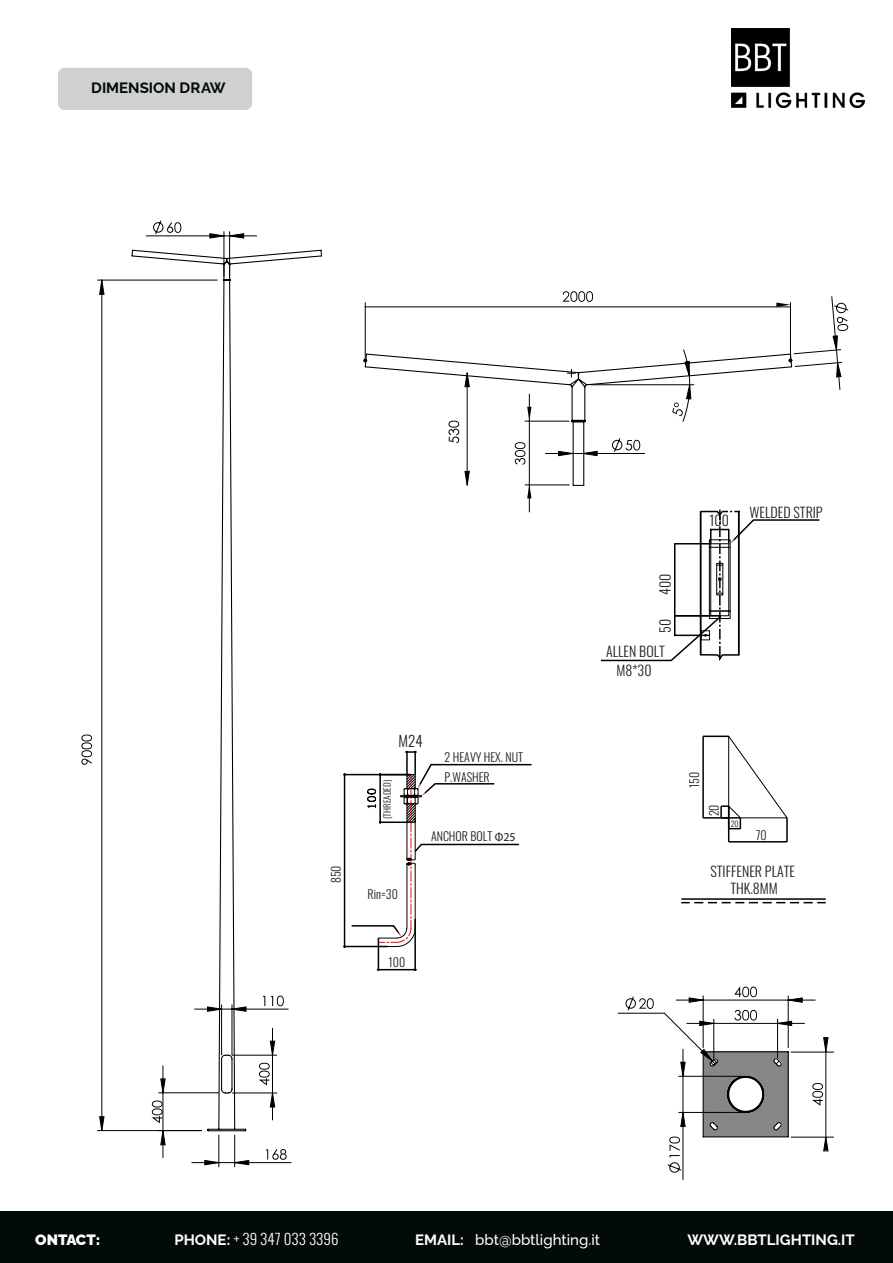
<style>
.page{position:relative;width:893px;height:1263px;background:#fff}
.page>*{position:absolute;margin:0;border:0;box-sizing:border-box;transform-origin:0 0}
.t1{font:500 15px "Raleway";color:#fff}
.t2{font:300 15px "Oswald";color:#fff}
.t3{font:700 15px "Raleway";color:#fff}
.t4{font:700 15px "Raleway";color:#020a0a}
.t5{font:900 15px "Raleway";color:#fff}
.t6{font:300 15px "Oswald";color:#1d1d1b}
.t7{font:300 13.95px/16.8px "Oswald";color:#1d1d1b;text-align:center}
.t8{font:300 12px/20px "Oswald";color:#1d1d1b}
.t9{font:300 9.15px "Oswald";color:#1d1d1b}
.t10{font:300 7.95px "Oswald";color:#1d1d1b}
.s1{font-family:"Myriad Pro";font-weight:400}
.s2{font-family:"Raleway";font-weight:700}
.s3{font-weight:700}
</style>
<div class="page">
<div style="left:58px;top:68px;width:194px;height:42px;background:#d0d0d1;border-radius:7px"></div>
<div style="left:0;top:1212px;width:135px;height:51px;background:#020a0a"></div>
<div style="left:133px;top:1212px;width:760px;height:51px;background:#020a0a"></div>
<img style="left:731px;top:28px;width:133px;height:80px">
<hr style="left:98px;top:1130px;width:103px;height:1px;background:#000">
<hr style="left:98px;top:280px;width:119px;height:1px;background:#000">
<svg style="left:163px;top:1145px;width:1px;height:12px"></svg>
<svg style="left:131px;top:249px;width:191px;height:883px"></svg>
<svg style="left:81px;top:734px;width:11px;height:31px"></svg>
<svg style="left:153px;top:220px;width:28px;height:15px"></svg>
<svg style="left:266px;top:1149px;width:21px;height:11px"></svg>
<svg style="left:263px;top:995px;width:21px;height:11px"></svg>
<svg style="left:99px;top:279px;width:67px;height:866px"></svg>
<hr style="left:221px;top:1005px;width:1px;height:50px;background:#000">
<hr style="left:232px;top:1005px;width:1px;height:50px;background:#000">
<hr style="left:232px;top:1009px;width:56px;height:1px;background:#000">
<hr style="left:224px;top:232px;width:1px;height:44px;background:#000">
<hr style="left:229px;top:232px;width:1px;height:44px;background:#000">
<hr style="left:146px;top:235px;width:78px;height:1px;background:#000">
<hr style="left:232px;top:1055px;width:45px;height:1px;background:#000">
<hr style="left:232px;top:1092px;width:45px;height:1px;background:#000">
<hr style="left:218px;top:1135px;width:1px;height:32px;background:#000">
<hr style="left:234px;top:1135px;width:1px;height:32px;background:#000">
<hr style="left:235px;top:1162px;width:56px;height:1px;background:#000">
<svg style="left:195px;top:1006px;width:52px;height:6px"></svg>
<svg style="left:209px;top:233px;width:48px;height:6px"></svg>
<svg style="left:100px;top:280px;width:65px;height:865px"></svg>
<svg style="left:259px;top:1028px;width:17px;height:92px"></svg>
<svg style="left:192px;top:1159px;width:58px;height:7px"></svg>
<svg style="left:625px;top:996px;width:29px;height:15px"></svg>
<hr style="left:788px;top:996px;width:1px;height:51px;background:#000">
<hr style="left:703px;top:996px;width:1px;height:51px;background:#000">
<hr style="left:683px;top:1112px;width:1px;height:68px;background:#000">
<svg style="left:676px;top:986px;width:139px;height:17px"></svg>
<svg style="left:812px;top:1037px;width:17px;height:115px"></svg>
<hr style="left:618px;top:1013px;width:46px;height:1px;background:#000">
<svg style="left:663px;top:1010px;width:142px;height:163px"></svg>
<hr style="left:825px;top:1051px;width:1px;height:86px;background:#000">
<hr style="left:791px;top:1052px;width:43px;height:1px;background:#000">
<hr style="left:791px;top:1137px;width:43px;height:1px;background:#000">
<hr style="left:414px;top:751px;width:2px;height:24px;background:#000">
<hr style="left:406px;top:751px;width:2px;height:24px;background:#000">
<svg style="left:405px;top:750px;width:12px;height:4px"></svg>
<svg style="left:343px;top:763px;width:189px;height:208px"></svg>
<hr style="left:703px;top:735px;width:26px;height:2px;background:#000">
<hr style="left:703px;top:817px;width:37px;height:2px;background:#000">
<hr style="left:702px;top:736px;width:2px;height:82px;background:#000">
<hr style="left:786px;top:818px;width:2px;height:24px;background:#000">
<hr style="left:728px;top:806px;width:1px;height:36px;background:#000">
<hr style="left:729px;top:841px;width:58px;height:1px;background:#000">
<svg style="left:720px;top:735px;width:68px;height:94px"></svg>
<hr style="left:681px;top:898px;width:145px;height:2px;background:#000">
<svg style="left:681px;top:902px;width:145px;height:1px"></svg>
<svg style="left:363px;top:291px;width:486px;height:371px"></svg>
<p class="t4" style="left:91px;top:76px;width:136px">DIMENSION DRAW</p>
<p class="t8" style="left:325px;top:883px;width:19px;rotate:-90deg">850</p>
<p class="t7" style="left:655px;top:595px;width:23px;rotate:-90deg">400</p>
<p class="t7" style="left:655px;top:632px;width:15px;rotate:-90deg">50</p>
<p class="t7" style="left:606px;top:641px;width:60px">ALLEN BOLT</p>
<p class="t7" style="left:616px;top:660px;width:37px">M8*30</p>
<p class="t7" style="left:709px;top:511px;width:21px">100</p>
<p class="t7" style="left:749px;top:502px;width:75px">WELDED STRIP</p>
<p class="t6" style="left:398px;top:727px;width:26px">M24</p>
<p class="t8" style="left:444px;top:746px;width:80px">2 HEAVY HEX. NUT<br>P.WASHER</p>
<p class="t9" style="left:379px;top:819px;width:41px;rotate:-90deg">(THREADED)</p>
<p class="t8" style="left:683px;top:788px;width:18px;rotate:-90deg">150</p>
<p class="t8" style="left:368px;top:883px;width:32px">Rin=30</p>
<p class="t8" style="left:431px;top:825px;width:86px">ANCHOR BOLT <span class="s1">Φ25</span></p>
<p class="t8" style="left:703px;top:816px;width:14px;rotate:-90deg">20</p>
<p class="t10" style="left:731px;top:817px;width:9px">20</p>
<p class="t8" style="left:756px;top:824px;width:13px">70</p>
<p class="t7" style="left:710px;top:862px;width:86px">STIFFENER PLATE<br>THK.8MM</p>
<p class="t8" style="left:389px;top:951px;width:18px">100</p>
<p class="t5" style="left:35px;top:1227px;width:67px">ONTACT:</p>
<p class="t2" style="left:174px;top:1225px;width:166px"><span class="s2">PHONE:</span> + 39 347 033 3396</p>
<p class="t1" style="left:415px;top:1227px;width:187px"><span class="s3">EMAIL:</span> bbt@bbtlighting.it</p>
<p class="t3" style="left:687px;top:1227px;width:169px">WWW.BBTLIGHTING.IT</p>
</div>
